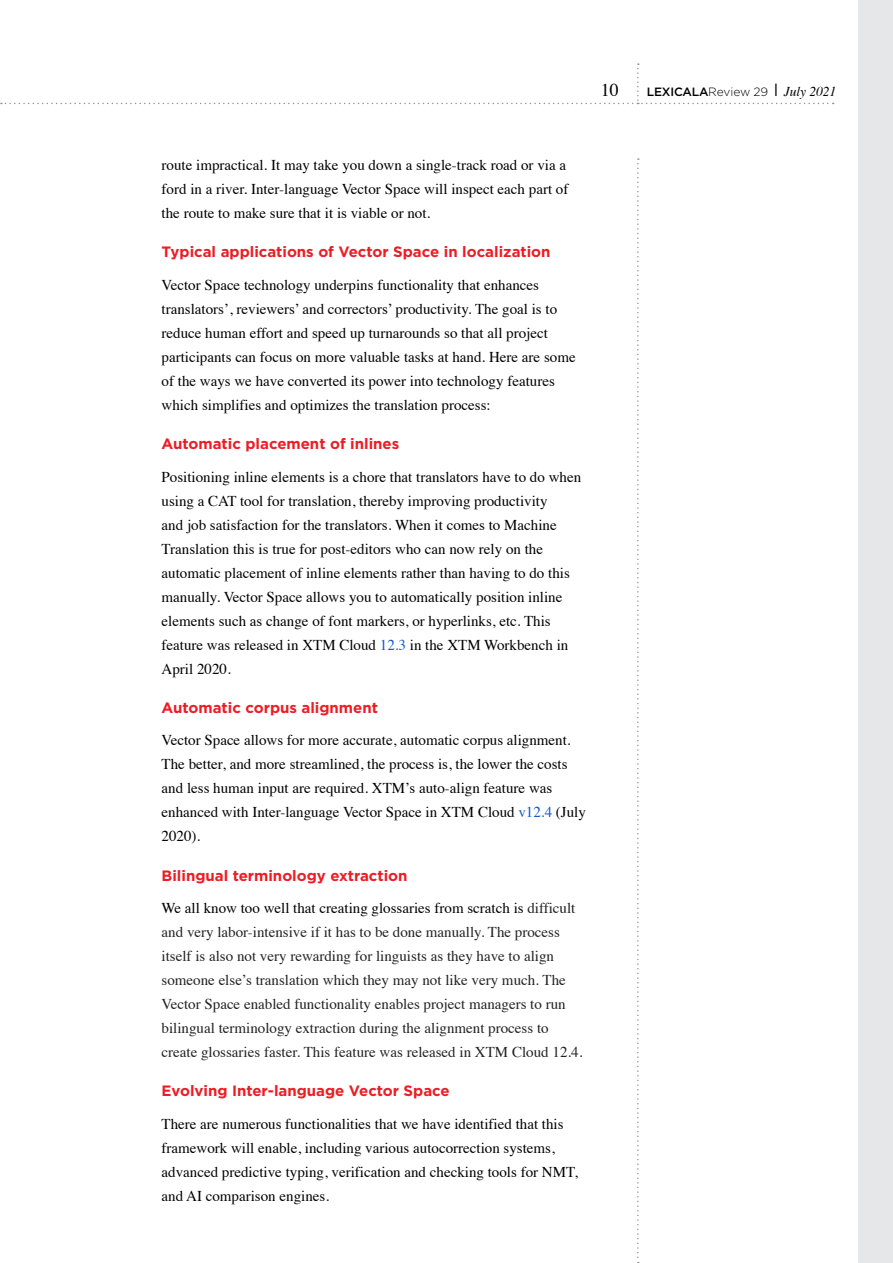
<style>
.page{position:relative;width:893px;height:1263px;background:#fff}
.page>*{position:absolute;margin:0;border:0;box-sizing:border-box;transform-origin:0 0}
.t1{font:18px "Times";color:#000}
.t2{font:15px/24px "Times";color:#000}
.t3{font:15px/24px "Times";color:#222}
.t4{font:700 15px "Gotham";color:#ed1d24}
.t5{font:500 12px "Gotham";letter-spacing:-.02em;color:#000}
.s1{font-weight:300}
.s2{font-family:"Times";font-weight:400;font-style:italic;font-size:13.5px}
.s3{color:#15c}
.s4{color:#000}
</style>
<div class="page">
<div style="left:859px;top:0;width:34px;height:1263px;background:#e6e7e8"></div>
<svg style="left:637px;top:158px;width:2px;height:1105px"></svg>
<svg style="left:1px;top:63px;width:833px;height:41px"></svg>
<p class="t1" style="left:601px;top:73px;width:19px">10</p>
<p class="t5" style="left:647px;top:84px;width:191px">LEXICALA<span class="s1">Review 29</span> ❘ <span class="s2">July 2021</span></p>
<p class="t2" style="left:162px;top:152px;width:408px">route impractical. It may take you down a single-track road or via a ford in a river. Inter-language Vector Space will inspect each part of the route to make sure that it is viable or not.</p>
<p class="t4" style="left:162px;top:242px;width:390px">Typical applications of Vector Space in localization</p>
<p class="t2" style="left:162px;top:271px;width:416px">Vector Space technology underpins functionality that enhances translators’, reviewers’ and correctors’ productivity. The goal is to reduce human effort and speed up turnarounds so that all project participants can focus on more valuable tasks at hand. Here are some of the ways we have converted its power into technology features which simplifies and optimizes the translation process:</p>
<p class="t4" style="left:162px;top:434px;width:239px">Automatic placement of inlines</p>
<p class="t2" style="left:162px;top:463px;width:421px">Positioning inline elements is a chore that translators have to do when using a CAT tool for translation, thereby improving productivity<br>and job satisfaction for the translators. When it comes to Machine Translation this is true for post-editors who can now rely on the automatic placement of inline elements rather than having to do this manually. Vector Space allows you to automatically position inline elements such as change of font markers, or hyperlinks, etc. This feature was released in XTM Cloud <span class="s3">12.3</span> in the XTM Workbench in April 2020.</p>
<p class="t4" style="left:162px;top:698px;width:218px">Automatic corpus alignment</p>
<p class="t2" style="left:162px;top:727px;width:426px">Vector Space allows for more accurate, automatic corpus alignment.<br>The better, and more streamlined, the process is, the lower the costs and less human input are required. XTM’s auto-align feature was enhanced with Inter-language Vector Space in XTM Cloud <span class="s3">v12.4</span> (July 2020).</p>
<p class="t4" style="left:162px;top:865px;width:247px">Bilingual terminology extraction</p>
<p class="t3" style="left:162px;top:895px;width:422px"><span class="s4">We all know too well that creating glossaries from scratch is</span> difficult and very labor-intensive if it has to be done manually. The process itself is also not very rewarding for linguists as they have to align someone else’s translation which they may not like very much. The Vector Space enabled functionality enables project managers to run bilingual terminology extraction during the alignment process to create glossaries faster. This feature was released in XTM Cloud 12.4.</p>
<p class="t4" style="left:162px;top:1081px;width:290px">Evolving Inter-language Vector Space</p>
<p class="t2" style="left:162px;top:1110px;width:418px">There are numerous functionalities that we have identified that this framework will enable, including various autocorrection systems, advanced predictive typing, verification and checking tools for NMT, and AI comparison engines.</p>
</div>
